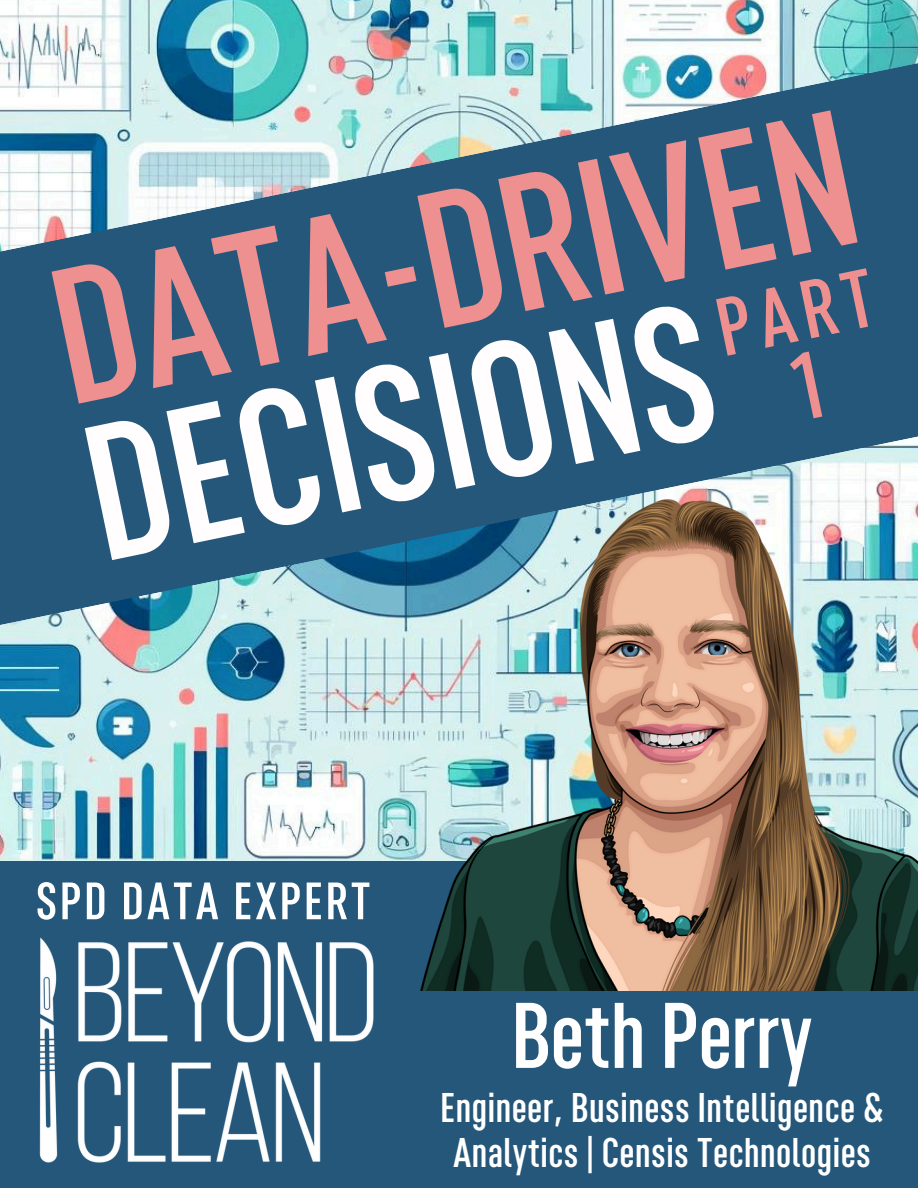
<style>
.page{position:relative;width:918px;height:1188px;background:#fff}
.page>*{position:absolute;margin:0;border:0;box-sizing:border-box;transform-origin:0 0}
.t1{font:600 extra-condensed 192.45px "Opinion Pro";color:#ef9090}
.t2{font:600 extra-condensed 192.45px "Opinion Pro";color:#fffdfd}
.t3{font:600 extra-condensed 92.85px "Opinion Pro";letter-spacing:.01em;color:#fff}
.t4{font:600 extra-condensed 82.2px "Opinion Pro";color:#ef9090}
.t5{font:600 extra-condensed 52.5px "Opinion Pro";letter-spacing:.07em;color:#fff}
.t6{font:600 extra-condensed 41.4px "Opinion Pro";letter-spacing:.03em;color:#fff}
</style>
<div class="page">
<img style="left:0;top:0;width:918px;height:861px">
<div style="left:0;top:861px;width:918px;height:327px;background:#25577a"></div>
<svg style="left:0;top:61px;width:918px;height:581px;background:#4b7893"></svg>
<img style="left:39px;top:937px;width:335px;height:226px">
<img style="left:397px;top:492px;width:521px;height:499px">
<div style="left:788px;top:351px;width:34px;height:70px;background:#25577a"></div>
<p class="t1" style="left:42px;top:266px;width:812px;rotate:-12deg">DATA-DRIVEN</p>
<h3 class="t4" style="left:712px;top:296px;width:159px;rotate:-12deg">PART</h3>
<p class="t2" style="left:75px;top:422px;width:634px;rotate:-12deg">DECISIONS</p>
<h2 class="t5" style="left:37px;top:880px;width:335px">SPD DATA EXPERT</h2>
<p class="t3" style="left:512px;top:998px;width:301px">Beth Perry</p>
<p class="t6" style="left:441px;top:1091px;width:444px">Engineer, Business Intelligence &amp;</p>
<p class="t6" style="left:453px;top:1136px;width:419px">Analytics | Censis Technologies</p>
</div>
